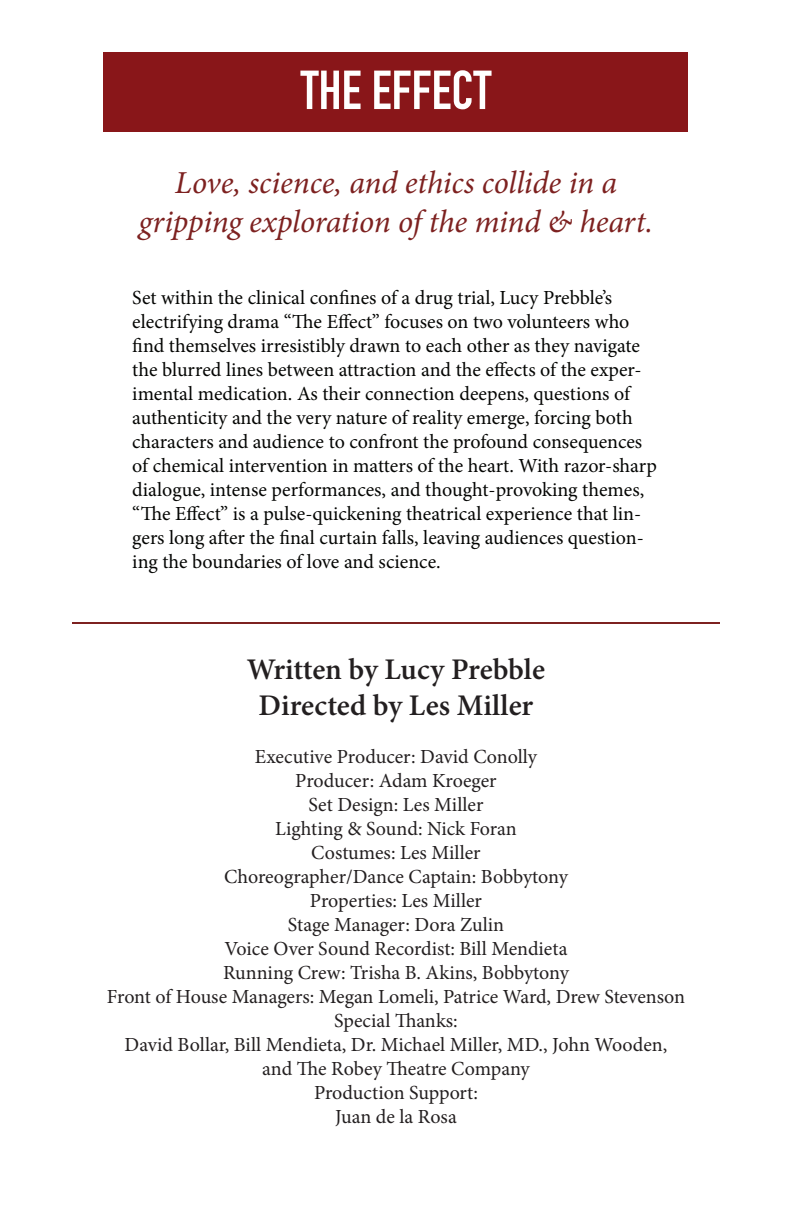
<style>
.page{position:relative;width:792px;height:1224px;background:#fff}
.page>*{position:absolute;margin:0;border:0;box-sizing:border-box;transform-origin:0 0}
.t1{font:700 54px "DIN Condensed";color:#fff}
.t2{font:italic 32px/38.4px "Minion Pro";letter-spacing:-.005em;color:#7d2120;text-align:center}
.t3{font:600 30px/36px "Minion Pro";letter-spacing:-.005em;color:#231f20;text-align:center}
.t4{font:20px/24px "Minion Pro";color:#040503}
.t5{font:20px/24px "Minion Pro";color:#231f20;text-align:center}
</style>
<div class="page">
<div style="left:104px;top:52px;width:584px;height:80px;background:#891619"></div>
<hr style="left:72px;top:622px;width:648px;height:2px;background:#7d2120">
<h1 class="t1" style="left:301px;top:58px;width:192px">THE EFFECT</h1>
<h2 class="t2" style="left:139px;top:164px;width:516px">Love, science, and ethics collide in a gripping exploration of the mind &amp; heart.</h2>
<p class="t4" style="left:132px;top:285px;width:526px">Set within the clinical confines of a drug trial, Lucy Prebble’s electrifying drama “The Effect” focuses on two volunteers who find themselves irresistibly drawn to each other as they navigate the blurred lines between attraction and the effects of the exper&shy;imental medication. As their connection deepens, questions of authenticity and the very nature of reality emerge, forcing both characters and audience to confront the profound consequences of chemical intervention in matters of the heart. With razor-sharp dialogue, intense performances, and thought-provoking themes, “The Effect” is a pulse-quickening theatrical experience that lin&shy;gers long after the final curtain falls, leaving audiences question&shy;ing the boundaries of love and science.</p>
<h3 class="t3" style="left:247px;top:651px;width:300px">Written by Lucy Prebble<br>Directed by Les Miller</h3>
<p class="t5" style="left:107px;top:744px;width:580px">Executive Producer: David Conolly<br>Producer: Adam Kroeger<br>Set Design: Les Miller<br>Lighting &amp; Sound: Nick Foran<br>Costumes: Les Miller<br>Choreographer/Dance Captain: Bobbytony<br>Properties: Les Miller<br>Stage Manager: Dora Zulin<br>Voice Over Sound Recordist: Bill Mendieta<br>Running Crew: Trisha B. Akins, Bobbytony<br>Front of House Managers: Megan Lomeli, Patrice Ward, Drew Stevenson<br>Special Thanks:<br>David Bollar, Bill Mendieta, Dr. Michael Miller, MD., John Wooden,<br>and The Robey Theatre Company<br>Production Support:<br>Juan de la Rosa</p>
</div>
